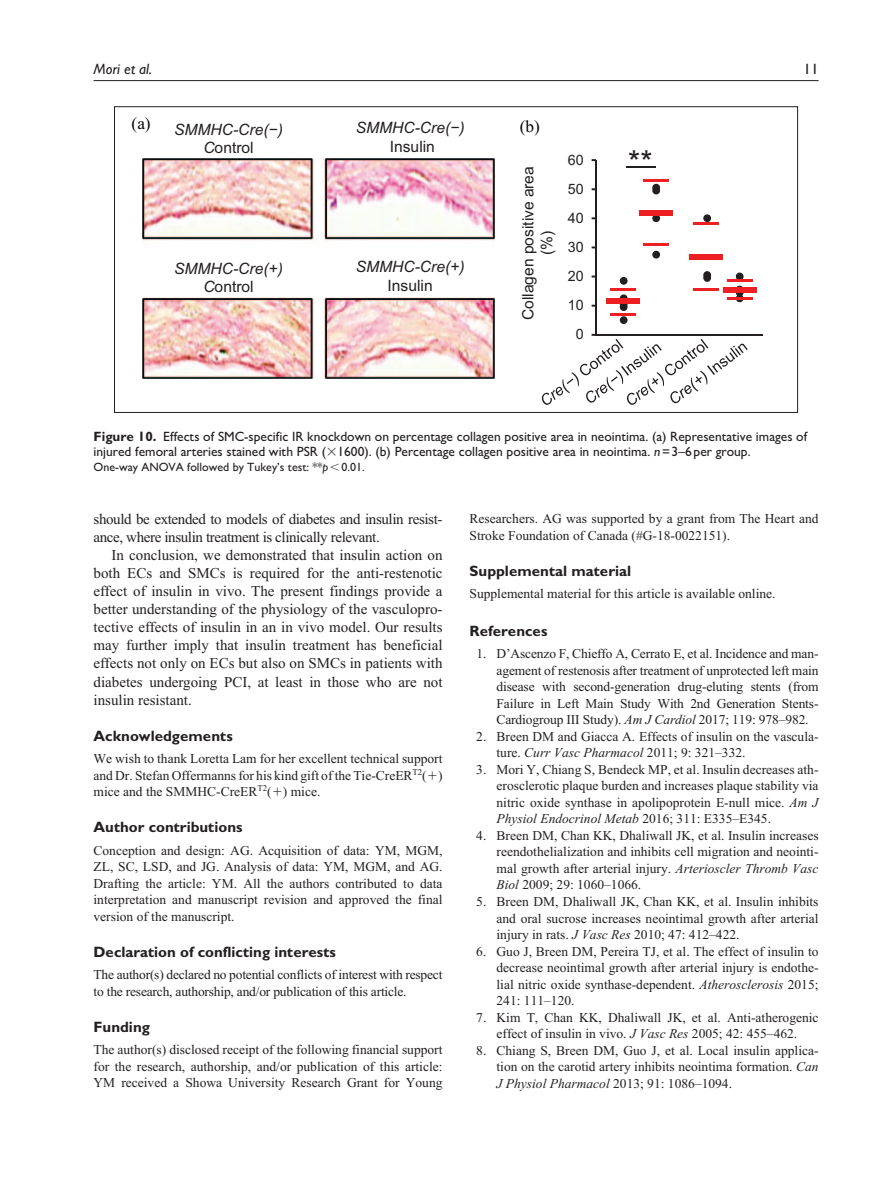
<style>
.page{position:relative;width:893px;height:1191px;background:#fff}
.page>*{position:absolute;margin:0;border:0;box-sizing:border-box;transform-origin:0 0}
.t1{font:31.2px "Arial";color:#231f20}
.t2{font:17.1px "Times New Roman";color:#040503}
.t3{font:italic 15.6px/18.8px "Arial";color:#231f20;text-align:center}
.t4{font:15.6px/18.8px "Arial";color:#231f20;text-align:center}
.t5{font:15px/18px "Times New Roman";letter-spacing:-.025em;color:#231f20}
.t6{font:700 15px "Gill Sans MT Pro";color:#231f20}
.t7{font:italic 500 15px "Gill Sans MT Pro";color:#231f20}
.t8{font:500 15px "Gill Sans MT Pro";color:#231f20}
.t9{font:14.25px "Arial";color:#231f20}
.t10{font:13.5px/16.5px "Times New Roman";color:#231f20;text-align:justify}
.t11{font:500 13.5px/15.8px "Gill Sans MT Pro";color:#231f20}
.t12{font:500 12px "Gill Sans MT Pro";color:#231f20}
.s1{font-style:normal}
.s2{font-weight:700}
.s3{font-style:italic}
</style>
<div class="page">
<hr style="left:94px;top:80px;width:725px;height:1px;background:#231f20">
<img style="left:143px;top:159px;width:351px;height:220px">
<hr style="left:595px;top:160px;width:2px;height:175px;background:#231f20">
<hr style="left:596px;top:334px;width:167px;height:2px;background:#231f20">
<svg style="left:620px;top:277px;width:8px;height:8px"></svg>
<svg style="left:620px;top:294px;width:8px;height:30px"></svg>
<svg style="left:652px;top:251px;width:8px;height:7px"></svg>
<svg style="left:652px;top:184px;width:8px;height:10px"></svg>
<svg style="left:652px;top:215px;width:8px;height:7px"></svg>
<svg style="left:703px;top:271px;width:8px;height:11px"></svg>
<svg style="left:703px;top:214px;width:8px;height:8px"></svg>
<svg style="left:736px;top:272px;width:8px;height:6px"></svg>
<svg style="left:736px;top:286px;width:8px;height:16px"></svg>
<hr style="left:626px;top:166px;width:29px;height:2px;background:#231f20">
<hr style="left:610px;top:288px;width:25px;height:3px;background:#ee1f23">
<div style="left:606px;top:298px;width:33px;height:6px;background:#ee1f23"></div>
<hr style="left:610px;top:313px;width:25px;height:3px;background:#ee1f23">
<hr style="left:643px;top:179px;width:26px;height:3px;background:#ee1f23">
<div style="left:639px;top:210px;width:33px;height:5px;background:#ee1f23"></div>
<hr style="left:643px;top:243px;width:26px;height:3px;background:#ee1f23">
<hr style="left:693px;top:222px;width:26px;height:3px;background:#ee1f23">
<div style="left:689px;top:254px;width:34px;height:6px;background:#ee1f23"></div>
<hr style="left:693px;top:288px;width:26px;height:3px;background:#ee1f23">
<hr style="left:727px;top:278px;width:26px;height:3px;background:#ee1f23">
<div style="left:723px;top:287px;width:33px;height:6px;background:#ee1f23"></div>
<hr style="left:727px;top:297px;width:26px;height:3px;background:#ee1f23">
<svg style="left:542px;top:334px;width:206px;height:71px"></svg>
<p class="t7" style="left:94px;top:60px;width:60px">Mori et al.</p>
<p class="t8" style="left:804px;top:60px;width:16px">11</p>
<p class="t2" style="left:132px;top:113px;width:21px">(a)</p>
<p class="t2" style="left:520px;top:117px;width:22px">(b)</p>
<p class="t3" style="left:174px;top:120px;width:110px">SMMHC-Cre(−)<br>C<span class="s1">ontrol</span></p>
<p class="t3" style="left:356px;top:119px;width:110px">SMMHC-Cre(−)</p>
<p class="t4" style="left:390px;top:137px;width:47px">Insulin</p>
<p class="t3" style="left:174px;top:259px;width:110px">SMMHC-Cre(+)<br>C<span class="s1">ontrol</span></p>
<p class="t3" style="left:356px;top:258px;width:110px">SMMHC-Cre(+)</p>
<p class="t4" style="left:388px;top:276px;width:47px">Insulin</p>
<p class="t4" style="left:519px;top:320px;width:156px;rotate:-90deg">Collagen positive area (%)</p>
<p class="t9" style="left:568px;top:150px;width:17px">60</p>
<h1 class="t1" style="left:628px;top:141px;width:26px">**</h1>
<p class="t9" style="left:568px;top:179px;width:17px">50</p>
<p class="t9" style="left:568px;top:208px;width:17px">40</p>
<p class="t9" style="left:568px;top:237px;width:17px">30</p>
<p class="t9" style="left:568px;top:266px;width:17px">20</p>
<p class="t9" style="left:568px;top:295px;width:17px">10</p>
<p class="t9" style="left:576px;top:324px;width:9px">0</p>
<p class="t11" style="left:94px;top:428px;width:715px"><span class="s2">Figure 10.</span> Effects of SMC-specific IR knockdown on percentage collagen positive area in neointima. (a) Representative images of injured femoral arteries stained with PSR ( 1600). (b) Percentage collagen positive area in neointima. <span class="s3">n</span>=3–6per group.</p>
<p class="t12" style="left:94px;top:459px;width:273px">One-way ANOVA followed by Tukey’s test: **<span class="s3">p</span> 0.01.</p>
<p class="t5" style="left:94px;top:510px;width:350px">should be extended to models of diabetes and insulin resist&shy;ance, where insulin treatment is clinically relevant.</p>
<p class="t5" style="left:94px;top:546px;width:351px;text-align:justify;text-indent:18px">In conclusion, we demonstrated that insulin action on both ECs and SMCs is required for the anti-restenotic effect of insulin in vivo. The present findings provide a better understanding of the physiology of the vasculopro&shy;tective effects of insulin in an in vivo model. Our results may further imply that insulin treatment has beneficial effects not only on ECs but also on SMCs in patients with diabetes undergoing PCI, at least in those who are not insulin resistant.</p>
<p class="t6" style="left:94px;top:726px;width:141px">Acknowledgements</p>
<p class="t10" style="left:94px;top:750px;width:350px">We wish to thank Loretta Lam for her excellent technical support and Dr. Stefan Offermanns for his kind gift of the Tie-CreER<sup>T2</sup>( ) mice and the SMMHC-CreER<sup>T2</sup>( ) mice.</p>
<p class="t6" style="left:94px;top:817px;width:150px">Author contributions</p>
<p class="t10" style="left:94px;top:841px;width:351px">Conception and design: AG. Acquisition of data: YM, MGM, ZL, SC, LSD, and JG. Analysis of data: YM, MGM, and AG.<br>Drafting the article: YM. All the authors contributed to data interpretation and manuscript revision and approved the final version of the manuscript.</p>
<p class="t6" style="left:94px;top:942px;width:244px">Declaration of conflicting interests</p>
<p class="t10" style="left:94px;top:966px;width:350px">The author(s) declared no potential conflicts of interest with respect to the research, authorship, and/or publication of this article.</p>
<p class="t6" style="left:94px;top:1017px;width:58px">Funding</p>
<p class="t10" style="left:94px;top:1041px;width:350px">The author(s) disclosed receipt of the following financial support for the research, authorship, and/or publication of this article:<br>YM received a Showa University Research Grant for Young</p>
<p class="t10" style="left:470px;top:510px;width:350px">Researchers. AG was supported by a grant from The Heart and<br>Stroke Foundation of Canada (#G-18-0022151).</p>
<p class="t6" style="left:470px;top:561px;width:163px">Supplemental material</p>
<p class="t10" style="left:470px;top:585px;width:307px">Supplemental material for this article is available online.</p>
<p class="t6" style="left:470px;top:621px;width:79px">References</p>
<p class="t10" style="left:497px;top:645px;width:323px;text-indent:-20px">1. D’Ascenzo F, Chieffo A, Cerrato E, et al. Incidence and man&shy;agement of restenosis after treatment of unprotected left main disease with second-generation drug-eluting stents (from Failure in Left Main Study With 2nd Generation Stents-Cardiogroup III Study). <span class="s3">Am J Cardiol</span> 2017; 119: 978–982.</p>
<p class="t10" style="left:497px;top:728px;width:324px;text-indent:-20px">2. Breen DM and Giacca A. Effects of insulin on the vascula&shy;ture. <span class="s3">Curr Vasc Pharmacol</span> 2011; 9: 321–332.</p>
<p class="t10" style="left:497px;top:761px;width:323px;text-indent:-20px">3. Mori Y, Chiang S, Bendeck MP, et al. Insulin decreases ath&shy;erosclerotic plaque burden and increases plaque stability via nitric oxide synthase in apolipoprotein E-null mice. <span class="s3">Am J Physiol Endocrinol Metab</span> 2016; 311: E335–E345.</p>
<p class="t10" style="left:497px;top:827px;width:324px;text-indent:-20px">4. Breen DM, Chan KK, Dhaliwall JK, et al. Insulin increases reendothelialization and inhibits cell migration and neointi&shy;mal growth after arterial injury. <span class="s3">Arterioscler Thromb Vasc Biol</span> 2009; 29: 1060–1066.</p>
<p class="t10" style="left:497px;top:893px;width:324px;text-indent:-20px">5. Breen DM, Dhaliwall JK, Chan KK, et al. Insulin inhibits and oral sucrose increases neointimal growth after arterial injury in rats. <span class="s3">J Vasc Res</span> 2010; 47: 412–422.</p>
<p class="t10" style="left:497px;top:942px;width:323px;text-indent:-20px">6. Guo J, Breen DM, Pereira TJ, et al. The effect of insulin to decrease neointimal growth after arterial injury is endothe&shy;lial nitric oxide synthase-dependent. <span class="s3">Atherosclerosis</span> 2015; 241: 111–120.</p>
<p class="t10" style="left:476px;top:1008px;width:344px;text-align:center">7. Kim T, Chan KK, Dhaliwall JK, et al. Anti-atherogenic effect of insulin in vivo. <span class="s3">J Vasc Res</span> 2005; 42: 455–462.</p>
<p class="t10" style="left:497px;top:1041px;width:324px;text-indent:-20px">8. Chiang S, Breen DM, Guo J, et al. Local insulin applica&shy;tion on the carotid artery inhibits neointima formation. <span class="s3">Can J Physiol Pharmacol</span> 2013; 91: 1086–1094.</p>
</div>
